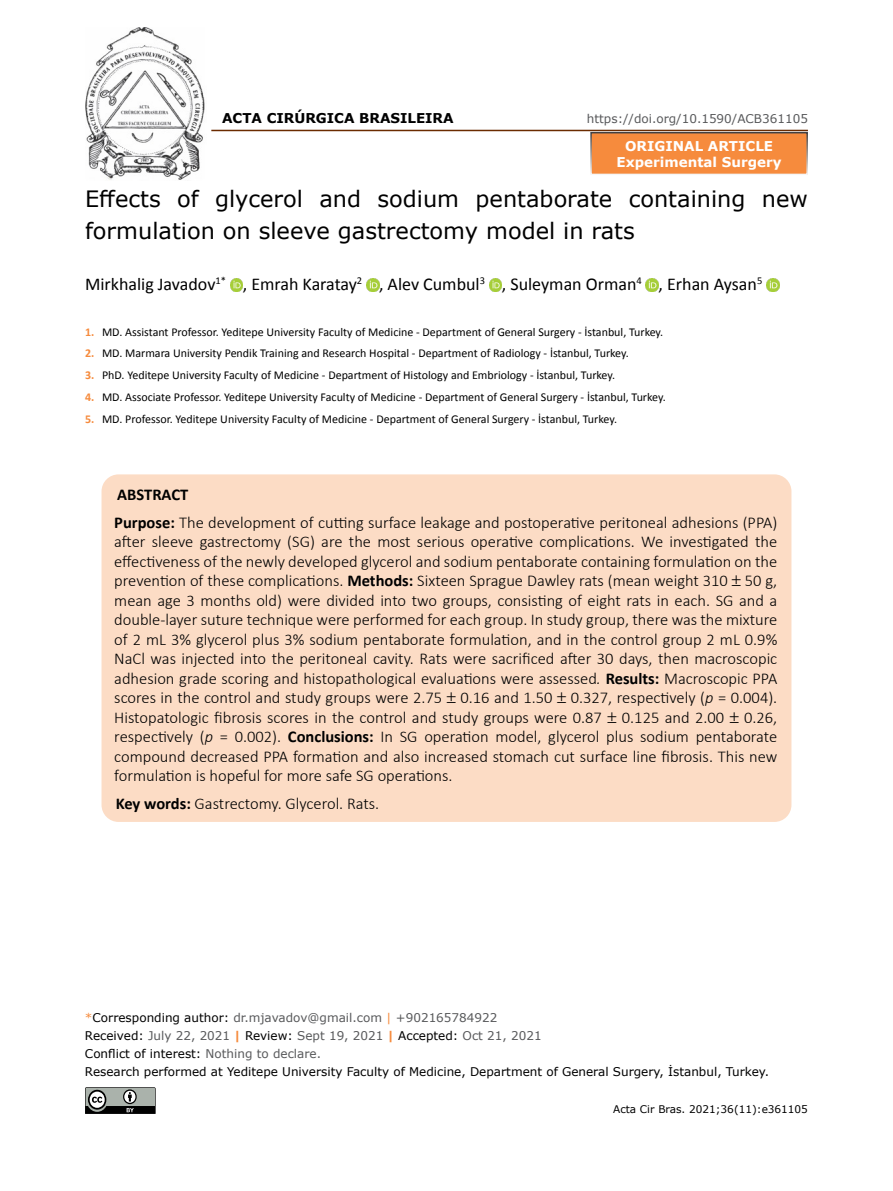
<style>
.page{position:relative;width:893px;height:1191px;background:#fff}
.page>*{position:absolute;margin:0;border:0;box-sizing:border-box;transform-origin:0 0}
.z02_título{font:22.5px/31.5px "Verdana";color:#000}
.z03_autores{font:18px "Calibri";color:#000}
.Resumo_Keywords{font:300 16.5px/19.5px "Calibri";color:#000;text-align:justify}
.Resumo_Keywords-2{font:700 16.5px "Calibri";color:#000}
.t1{font:700 13.5px/16.2px "Verdana";color:#fff;text-align:center}
.t2{font:700 13.5px "Verdana";color:#000}
.z08_titulação{font:12px "Calibri";color:#000}
.z03_autores-2{font:12px "Verdana";color:#000}
.z03_autores-3{font:12px "Verdana";color:#58595b}
.Correspondências{font:12px "Verdana";color:#58595b}
.t3{font:10.5px "Verdana";color:#000}
.s1{font-weight:700;color:#f68b3d}
.s2{font-weight:700}
.s3{font-style:italic}
.s4{color:#f68b3d}
.s5{color:#000}
.s6{color:#58595b}
</style>
<div class="page">
<img style="left:85px;top:28px;width:120px;height:152px">
<hr style="left:211px;top:130px;width:597px;height:1px;background:#6b2b00">
<div style="left:591px;top:133px;width:216px;height:41px;background:#f68b3d"></div>
<div style="left:590px;top:132px;width:218px;height:43px;border:2px solid #fff"></div>
<svg style="left:85px;top:1087px;width:71px;height:27px;background:#757875"></svg>
<svg style="left:230px;top:279px;width:13px;height:12px"></svg>
<svg style="left:366px;top:279px;width:13px;height:12px"></svg>
<svg style="left:489px;top:279px;width:13px;height:12px"></svg>
<svg style="left:646px;top:279px;width:13px;height:12px"></svg>
<svg style="left:766px;top:279px;width:13px;height:12px"></svg>
<div style="left:102px;top:474px;width:689px;height:348px;background:#fcdcc5;border-radius:17px"></div>
<p class="t2" style="left:222px;top:108px;width:233px">ACTA CIRÚRGICA BRASILEIRA</p>
<p class="z03_autores-3" style="left:587px;top:110px;width:223px">https://doi.org/10.1590/ACB361105</p>
<p class="t1" style="left:617px;top:137px;width:167px">ORIGINAL ARTICLE<br>Experimental Surgery</p>
<p class="z02_título" style="left:85px;top:183px;width:724px">Effects of glycerol and sodium pentaborate containing new formulation on sleeve gastrectomy model in rats</p>
<p class="z03_autores" style="left:85px;top:272px;width:679px">Mirkhalig Javadov<sup>1*</sup> , Emrah Karatay<sup>2</sup> , Alev Cumbul<sup>3</sup> , Suleyman Orman<sup>4</sup> , Erhan Aysan<sup>5</sup></p>
<p class="z08_titulação" style="left:85px;top:323px;width:580px"><span class="s1">1.</span> MD. Assistant Professor. Yeditepe University Faculty of Medicine - Department of General Surgery - İstanbul, Turkey.</p>
<p class="z08_titulação" style="left:85px;top:345px;width:545px"><span class="s1">2.</span> MD. Marmara University Pendik Training and Research Hospital - Department of Radiology - İstanbul, Turkey.</p>
<p class="z08_titulação" style="left:85px;top:367px;width:532px"><span class="s1">3.</span> PhD. Yeditepe University Faculty of Medicine - Department of Histology and Embriology - İstanbul, Turkey.</p>
<p class="z08_titulação" style="left:85px;top:388px;width:582px"><span class="s1">4.</span> MD. Associate Professor. Yeditepe University Faculty of Medicine - Department of General Surgery - İstanbul, Turkey.</p>
<p class="z08_titulação" style="left:85px;top:410px;width:534px"><span class="s1">5.</span> MD. Professor. Yeditepe University Faculty of Medicine - Department of General Surgery - İstanbul, Turkey.</p>
<p class="Resumo_Keywords-2" style="left:117px;top:482px;width:73px">ABSTRACT</p>
<p class="Resumo_Keywords" style="left:114px;top:512px;width:665px"><span class="s2">Purpose:</span> The development of cutting surface leakage and postoperative peritoneal adhesions (PPA) after sleeve gastrectomy (SG) are the most serious operative complications. We investigated the effectiveness of the newly developed glycerol and sodium pentaborate containing formulation on the prevention of these complications. <span class="s2">Methods:</span> Sixteen Sprague Dawley rats (mean weight 310 50 g, mean age 3 months old) were divided into two groups, consisting of eight rats in each. SG and a double-layer suture technique were performed for each group. In study group, there was the mixture of 2 mL 3% glycerol plus 3% sodium pentaborate formulation, and in the control group 2 mL 0.9% NaCl was injected into the peritoneal cavity. Rats were sacrificed after 30 days, then macroscopic adhesion grade scoring and histopathological evaluations were assessed<span class="s3">.</span> <span class="s2">Results:</span> Macroscopic PPA scores in the control and study groups were 2.75 0.16 and 1.50 0.327, respectively (<span class="s3">p</span> = 0.004).<br>Histopatologic fibrosis scores in the control and study groups were 0.87 0.125 and 2.00 0.26, respectively (<span class="s3">p</span> = 0.002). <span class="s2">Conclusions:</span> In SG operation model, glycerol plus sodium pentaborate compound decreased PPA formation and also increased stomach cut surface line fibrosis. This new formulation is hopeful for more safe SG operations.</p>
<p class="Resumo_Keywords" style="left:116px;top:793px;width:265px"><span class="s2">Key words:</span> Gastrectomy. Glycerol. Rats.</p>
<p class="Correspondências" style="left:85px;top:1009px;width:414px"><span class="s4">*</span><span class="s5">Corresponding author:</span> dr.mjavadov@gmail.com <span class="s4">|</span> +902165784922</p>
<p class="z03_autores-3" style="left:85px;top:1027px;width:458px"><span class="s5">Received:</span> July 22, 2021 <span class="s1">|</span> <span class="s5">Review:</span> Sept 19, 2021 <span class="s1">|</span> <span class="s5">Accepted:</span> Oct 21, 2021</p>
<p class="z03_autores-2" style="left:85px;top:1045px;width:238px">Conflict of interest: <span class="s6">Nothing to declare.</span></p>
<p class="z03_autores-2" style="left:85px;top:1063px;width:686px">Research performed at Yeditepe University Faculty of Medicine, Department of General Surgery, İstanbul, Turkey.</p>
<p class="t3" style="left:613px;top:1101px;width:196px">Acta Cir Bras. 2021;36(11):e361105</p>
</div>
